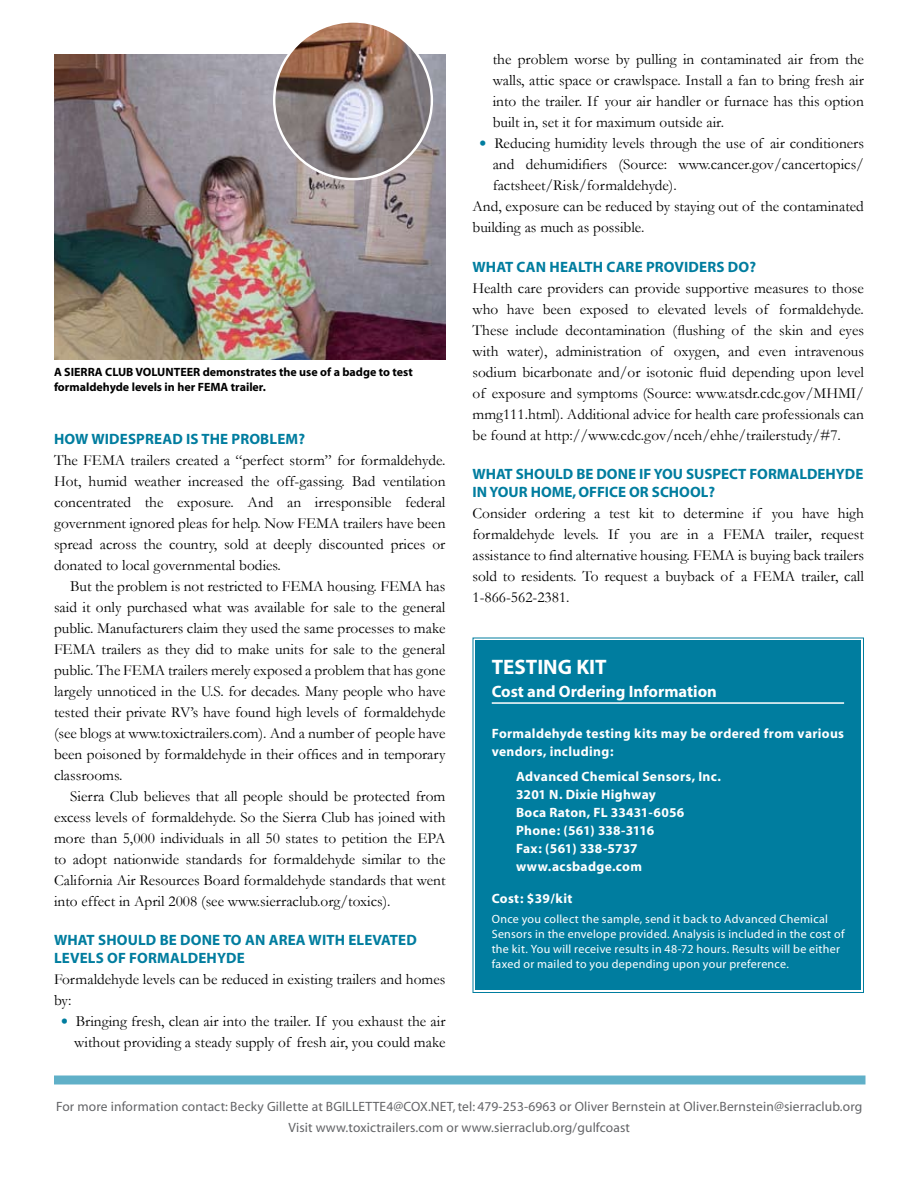
<style>
.page{position:relative;width:918px;height:1188px;background:#fff}
.page>*{position:absolute;margin:0;border:0;box-sizing:border-box;transform-origin:0 0}
.t1{font:700 21px "Myriad";color:#fff}
.t2{font:700 16.5px "Myriad";color:#fff}
.t3{font:15.3px/21px "Garamond";color:#000;text-align:justify}
.t4{font:700 15px/18px "Myriad";letter-spacing:.01em;color:#007d9f}
.t5{font:700 13.5px/18px "Myriad";letter-spacing:.025em;color:#fff}
.t6{font:13.5px/21px "Myriad";letter-spacing:.01em;color:#636467;text-align:center}
.t7{font:12px/15px "Myriad";letter-spacing:.025em;color:#fff}
.t8{font:700 12px/15px "Myriad";color:#000}
.s1{font-size:21px;color:#007d9f}
</style>
<div class="page">
<img style="left:54px;top:54px;width:392px;height:306px">
<div style="left:54px;top:1076px;width:812px;height:8px;background:#60b0c8"></div>
<div style="left:472px;top:637px;width:392px;height:356px;background:#007d9f"></div>
<div style="left:476px;top:640px;width:385px;height:350px;border:3px solid #007d9f"></div>
<hr style="left:492px;top:702px;width:352px;height:2px;background:#fff">
<img style="left:274px;top:21px;width:158px;height:158px;border-radius:79px">
<p class="t8" style="left:54px;top:365px;width:360px">A Sierra Club volunteer demonstrates the use of a badge to test formaldehyde levels in her FEMA trailer.</p>
<p class="t4" style="left:54px;top:431px;width:253px">How widespread is the problem?</p>
<p class="t3" style="left:54px;top:450px;width:393px">The FEMA trailers created a “perfect storm” for formaldehyde.<br>Hot, humid weather increased the off-gassing. Bad ventilation concentrated the exposure. And an irresponsible federal government ignored pleas for help. Now FEMA trailers have been spread across the country, sold at deeply discounted prices or donated to local governmental bodies.</p>
<p class="t3" style="left:54px;top:576px;width:393px;text-indent:16px">But the problem is not restricted to FEMA housing. FEMA has said it only purchased what was available for sale to the general public. Manufacturers claim they used the same processes to make FEMA trailers as they did to make units for sale to the general public. The FEMA trailers merely exposed a problem that has gone largely unnoticed in the U.S. for decades. Many people who have tested their private RV’s have found high levels of formaldehyde (see blogs at www.toxictrailers.com). And a number of people have been poisoned by formaldehyde in their offices and in temporary classrooms.</p>
<p class="t3" style="left:54px;top:786px;width:393px;text-indent:16px">Sierra Club believes that all people should be protected from excess levels of formaldehyde. So the Sierra Club has joined with more than 5,000 individuals in all 50 states to petition the EPA to adopt nationwide standards for formaldehyde similar to the California Air Resources Board formaldehyde standards that went into effect in April 2008 (see www.sierraclub.org/toxics).</p>
<p class="t4" style="left:54px;top:932px;width:364px">What Should Be Done to an Area with Elevated<br>Levels of Formaldehyde</p>
<p class="t3" style="left:54px;top:969px;width:393px">Formaldehyde levels can be reduced in existing trailers and homes by:</p>
<p class="t3" style="left:61px;top:1011px;width:386px;text-align:right"><span class="s1">•</span> Bringing fresh, clean air into the trailer. If you exhaust the air without providing a steady supply of fresh air, you could make</p>
<p class="t3" style="left:493px;top:49px;width:373px">the problem worse by pulling in contaminated air from the walls, attic space or crawlspace. Install a fan to bring fresh air into the trailer. If your air handler or furnace has this option built in, set it for maximum outside air.</p>
<p class="t3" style="left:479px;top:133px;width:386px"><span class="s1">•</span> Reducing humidity levels through the use of air conditioners</p>
<p class="t3" style="left:493px;top:154px;width:373px">and dehumidifiers (Source: www.cancer.gov/cancertopics/</p>
<p class="t3" style="left:493px;top:175px;width:186px">factsheet/Risk/formaldehyde).</p>
<p class="t3" style="left:473px;top:196px;width:393px">And, exposure can be reduced by staying out of the contaminated</p>
<p class="t3" style="left:473px;top:217px;width:173px">building as much as possible.</p>
<p class="t4" style="left:472px;top:258px;width:285px">What can health care providers do?</p>
<p class="t3" style="left:472px;top:277px;width:393px">Health care providers can provide supportive measures to those who have been exposed to elevated levels of formaldehyde.<br>These include decontamination (flushing of the skin and eyes with water), administration of oxygen, and even intravenous sodium bicarbonate and/or isotonic fluid depending upon level of exposure and symptoms (Source: www.atsdr.cdc.gov/MHMI/ mmg111.html). Additional advice for health care professionals can be found at http://www.cdc.gov/nceh/ehhe/trailerstudy/#7.</p>
<p class="t4" style="left:472px;top:465px;width:392px">What should be done if you suspect formaldehyde in your home, office or school?</p>
<p class="t3" style="left:472px;top:502px;width:393px">Consider ordering a test kit to determine if you have high formaldehyde levels. If you are in a FEMA trailer, request assistance to find alternative housing. FEMA is buying back trailers sold to residents. To request a buyback of a FEMA trailer, call 1-866-562-2381.</p>
<h1 class="t1" style="left:492px;top:656px;width:113px">Testing Kit</h1>
<p class="t2" style="left:492px;top:683px;width:227px">Cost and Ordering Information</p>
<p class="t5" style="left:492px;top:725px;width:354px">Formaldehyde testing kits may be ordered from various vendors, including:</p>
<p class="t5" style="left:516px;top:768px;width:206px">Advanced Chemical Sensors, Inc.<br>3201 N. Dixie Highway<br>Boca Raton, FL 33431-6056<br>Phone: (561) 338-3116<br>Fax: (561) 338-5737 www.acsbadge.com</p>
<p class="t5" style="left:492px;top:889px;width:82px">Cost: $39/kit</p>
<p class="t7" style="left:492px;top:912px;width:354px">Once you collect the sample, send it back to Advanced Chemical Sensors in the envelope provided. Analysis is included in the cost of the kit. You will receive results in 48-72 hours. Results will be either faxed or mailed to you depending upon your preference.</p>
<p class="t6" style="left:56px;top:1097px;width:808px">For more information contact: Becky G illette at BGI LLETTE4@COX.N ET, tel: 479-253-6963 or Oliver Bernstein at Oliver.Bernstein@sierraclub.org<br>Visit www.toxictrailers.com or www.sierraclub.org/gulfcoast</p>
</div>
